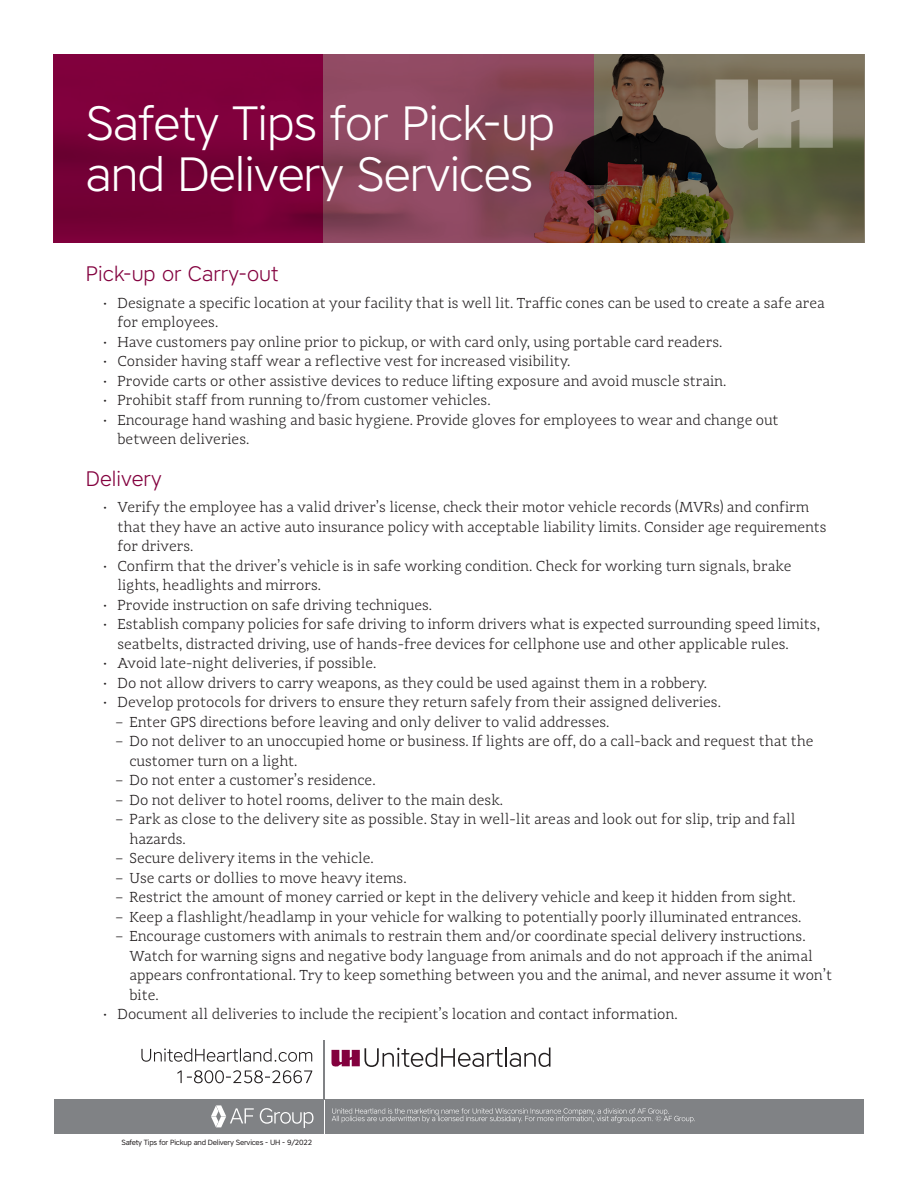
<style>
.page{position:relative;width:918px;height:1188px;background:#fff}
.page>*{position:absolute;margin:0;border:0;box-sizing:border-box;transform-origin:0 0}
.h1__Main_Headings{font:300 48px/51px "Core Sans A";letter-spacing:-.02em;color:#fff}
.h4__Paragraph_headi{font:300 21px "Core Sans A";color:#83013e}
.t1{font:300 15px/19.5px "Adagio Slab";color:#231f20}
.p__paragraphs{font:7.5px "Core Sans A";letter-spacing:-.03em;color:#231f20}
</style>
<div class="page">
<div style="left:54px;top:54px;width:270px;height:189px;background:linear-gradient(to right,#780038,#7c0039)"></div>
<svg style="left:324px;top:54px;width:270px;height:189px;background:#864559"></svg>
<svg style="left:594px;top:54px;width:270px;height:189px;background:#5e553b"></svg>
<svg style="left:715px;top:80px;width:118px;height:70px;background:#9f9a8a"></svg>
<div style="left:325px;top:1099px;width:539px;height:35px;background:#808285"></div>
<svg style="left:177px;top:1070px;width:135px;height:13px"></svg>
<svg style="left:141px;top:1048px;width:171px;height:14px"></svg>
<svg style="left:332px;top:1048px;width:218px;height:19px"></svg>
<hr style="left:324px;top:1040px;width:1px;height:59px;background:#808285">
<div style="left:54px;top:1099px;width:270px;height:35px;background:#808285"></div>
<svg style="left:260px;top:1108px;width:54px;height:20px"></svg>
<svg style="left:211px;top:1105px;width:43px;height:22px"></svg>
<svg style="left:332px;top:1108px;width:363px;height:15px"></svg>
<p class="h1__Main_Headings" style="left:86px;top:96px;width:471px">Safety Tips for Pick-up and Delivery Services</p>
<p class="h4__Paragraph_headi" style="left:86px;top:260px;width:194px">Pick-up or Carry-out</p>
<p class="t1" style="left:117px;top:293px;width:709px;text-indent:-14px">• Designate a specific location at your facility that is well lit. Traffic cones can be used to create a safe area for employees.</p>
<p class="t1" style="left:104px;top:332px;width:620px">• Have customers pay online prior to pickup, or with card only, using portable card readers.</p>
<p class="t1" style="left:104px;top:351px;width:468px">• Consider having staff wear a reflective vest for increased visibility.</p>
<p class="t1" style="left:104px;top:371px;width:624px">• Provide carts or other assistive devices to reduce lifting exposure and avoid muscle strain.</p>
<p class="t1" style="left:104px;top:390px;width:388px">• Prohibit staff from running to/from customer vehicles.</p>
<p class="t1" style="left:117px;top:410px;width:663px;text-indent:-14px">• Encourage hand washing and basic hygiene. Provide gloves for employees to wear and change out between deliveries.</p>
<p class="h4__Paragraph_headi" style="left:86px;top:465px;width:77px">Delivery</p>
<p class="t1" style="left:117px;top:498px;width:711px;text-indent:-14px">• Verify the employee has a valid driver’s license, check their motor vehicle records (MVRs) and confirm that they have an active auto insurance policy with acceptable liability limits. Consider age requirements for drivers.</p>
<p class="t1" style="left:117px;top:556px;width:676px;text-indent:-14px">• Confirm that the driver’s vehicle is in safe working condition. Check for working turn signals, brake lights, headlights and mirrors.</p>
<p class="t1" style="left:104px;top:595px;width:330px">• Provide instruction on safe driving techniques.</p>
<p class="t1" style="left:117px;top:615px;width:704px;text-indent:-14px">• Establish company policies for safe driving to inform drivers what is expected surrounding speed limits, seatbelts, distracted driving, use of hands-free devices for cellphone use and other applicable rules.</p>
<p class="t1" style="left:104px;top:654px;width:274px">• Avoid late-night deliveries, if possible.</p>
<p class="t1" style="left:104px;top:673px;width:605px">• Do not allow drivers to carry weapons, as they could be used against them in a robbery.</p>
<p class="t1" style="left:104px;top:693px;width:619px">• Develop protocols for drivers to ensure they return safely from their assigned deliveries.</p>
<p class="t1" style="left:116px;top:712px;width:495px">– Enter GPS directions before leaving and only deliver to valid addresses.</p>
<p class="t1" style="left:129px;top:732px;width:686px;text-indent:-14px">– Do not deliver to an unoccupied home or business. If lights are off, do a call-back and request that the customer turn on a light.</p>
<p class="t1" style="left:116px;top:771px;width:261px">– Do not enter a customer’s residence.</p>
<p class="t1" style="left:116px;top:790px;width:389px">– Do not deliver to hotel rooms, deliver to the main desk.</p>
<p class="t1" style="left:129px;top:810px;width:668px;text-indent:-14px">– Park as close to the delivery site as possible. Stay in well-lit areas and look out for slip, trip and fall hazards.</p>
<p class="t1" style="left:116px;top:849px;width:259px">– Secure delivery items in the vehicle.</p>
<p class="t1" style="left:116px;top:868px;width:292px">– Use carts or dollies to move heavy items.</p>
<p class="t1" style="left:116px;top:888px;width:681px">– Restrict the amount of money carried or kept in the delivery vehicle and keep it hidden from sight.</p>
<p class="t1" style="left:116px;top:907px;width:687px">– Keep a flashlight/headlamp in your vehicle for walking to potentially poorly illuminated entrances.</p>
<p class="t1" style="left:129px;top:927px;width:704px;text-indent:-14px">– Encourage customers with animals to restrain them and/or coordinate special delivery instructions.<br>Watch for warning signs and negative body language from animals and do not approach if the animal appears confrontational. Try to keep something between you and the animal, and never assume it won’t bite.</p>
<p class="t1" style="left:104px;top:1005px;width:575px">• Document all deliveries to include the recipient’s location and contact information.</p>
<p class="p__paragraphs" style="left:121px;top:1137px;width:192px">Safety Tips for Pickup and Delivery Services - UH - 9/2022</p>
</div>
